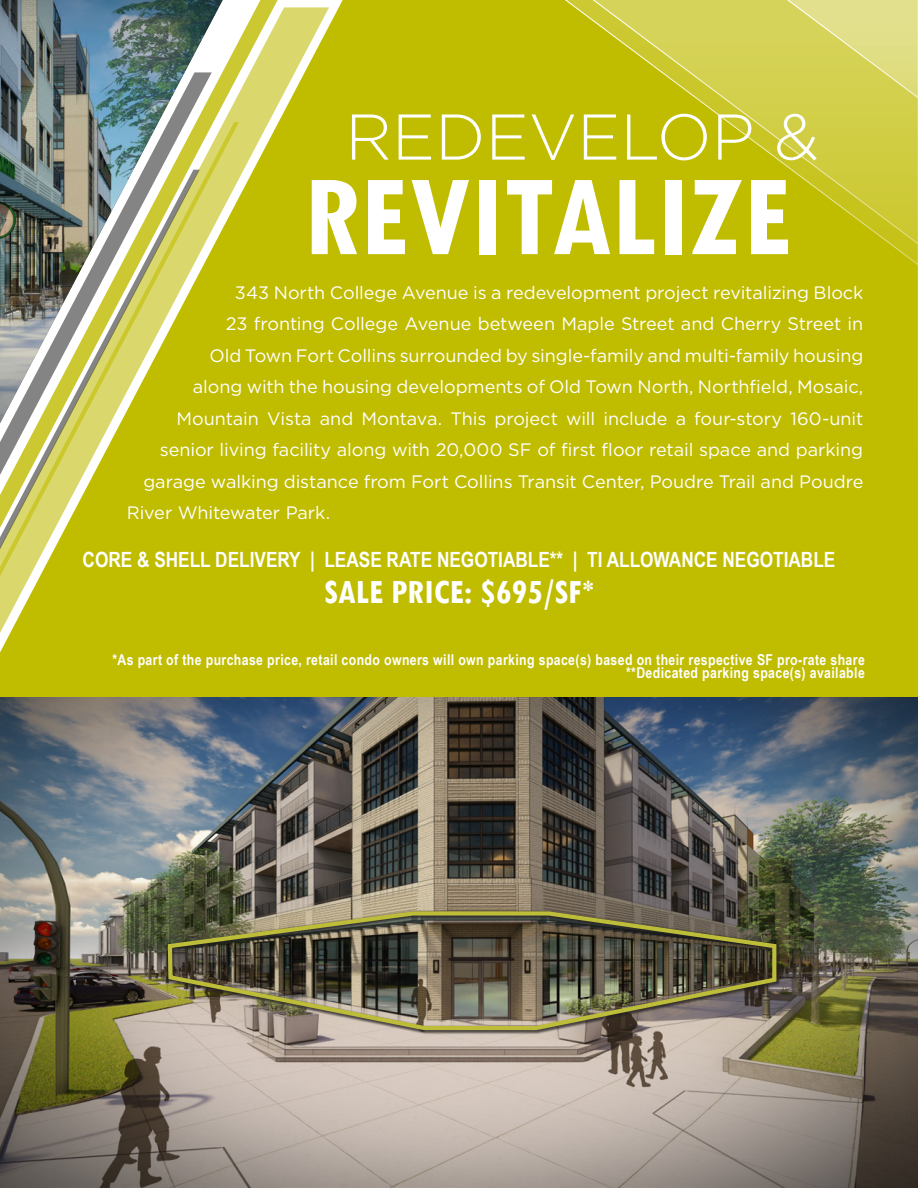
<style>
.page{position:relative;width:918px;height:1188px;background:#fff}
.page>*{position:absolute;margin:0;border:0;box-sizing:border-box;transform-origin:0 0}
.t1{font:700 condensed 121.5px "Tw Cen";color:#fff}
.t2{font:300 64.5px "Gotham";color:#fff}
.t3{font:700 condensed 36px "Tw Cen";color:#fff}
.t4{font:700 21px "Arial Narrow";color:#fff}
.t5{font:18px "Gotham";letter-spacing:-.005em;color:#fff}
.t6{font:700 15px "Arial Narrow";letter-spacing:.025em;color:#fff}
</style>
<div class="page">
<div style="left:239px;top:0;width:679px;height:697px;background:#c0bc00"></div>
<svg style="left:564px;top:0;width:354px;height:427px;background:#c3bf0c"></svg>
<svg style="left:787px;top:0;width:131px;height:260px;background:#d0cd45"></svg>
<img style="left:0;top:697px;width:918px;height:491px">
<div style="left:0;top:638px;width:239px;height:59px;background:#c0bc00"></div>
<svg style="left:200px;top:7px;width:129px;height:631px;background:#c3bf0d"></svg>
<svg style="left:212px;top:0;width:68px;height:577px;background:#cac72c"></svg>
<svg style="left:0;top:451px;width:200px;height:230px;background:#c6c21f"></svg>
<svg style="left:0;top:426px;width:224px;height:25px;background:#c7c445"></svg>
<img style="left:0;top:0;width:224px;height:426px">
<div style="left:166px;top:910px;width:615px;height:125px;background:#231f20;opacity:.75"></div>
<img style="left:165px;top:909px;width:614px;height:123px">
<p class="t2" style="left:345px;top:96px;width:475px">REDEVELOP &amp;</p>
<p class="t1" style="left:303px;top:143px;width:490px">REVITALIZE</p>
<p class="t5" style="left:235px;top:281px;width:630px">343 North College Avenue is a redevelopment project revitalizing Block</p>
<p class="t5" style="left:226px;top:312px;width:639px">23 fronting College Avenue between Maple Street and Cherry Street in</p>
<p class="t5" style="left:209px;top:344px;width:656px">Old Town Fort Collins surrounded by single-family and multi-family housing</p>
<p class="t5" style="left:193px;top:375px;width:672px">along with the housing developments of Old Town North, Northfield, Mosaic,</p>
<p class="t5" style="left:176px;top:407px;width:688px">Mountain Vista and Montava. This project will include a four-story 160-unit</p>
<p class="t5" style="left:160px;top:438px;width:705px">senior living facility along with 20,000 SF of first floor retail space and parking</p>
<p class="t5" style="left:143px;top:470px;width:722px">garage walking distance from Fort Collins Transit Center, Poudre Trail and Poudre</p>
<p class="t5" style="left:127px;top:501px;width:205px">River Whitewater Park.</p>
<p class="t4" style="left:83px;top:544px;width:754px">CORE &amp; SHELL DELIVERY | LEASE RATE NEGOTIABLE** | TI ALLOWANCE NEGOTIABLE</p>
<p class="t3" style="left:324px;top:570px;width:271px">SALE PRICE: $695/SF*</p>
<p class="t6" style="left:112px;top:648px;width:754px">*As part of the purchase price, retail condo owners will own parking space(s) based on their respective SF pro-rate share</p>
<p class="t6" style="left:626px;top:662px;width:240px">**Dedicated parking space(s) available</p>
</div>
